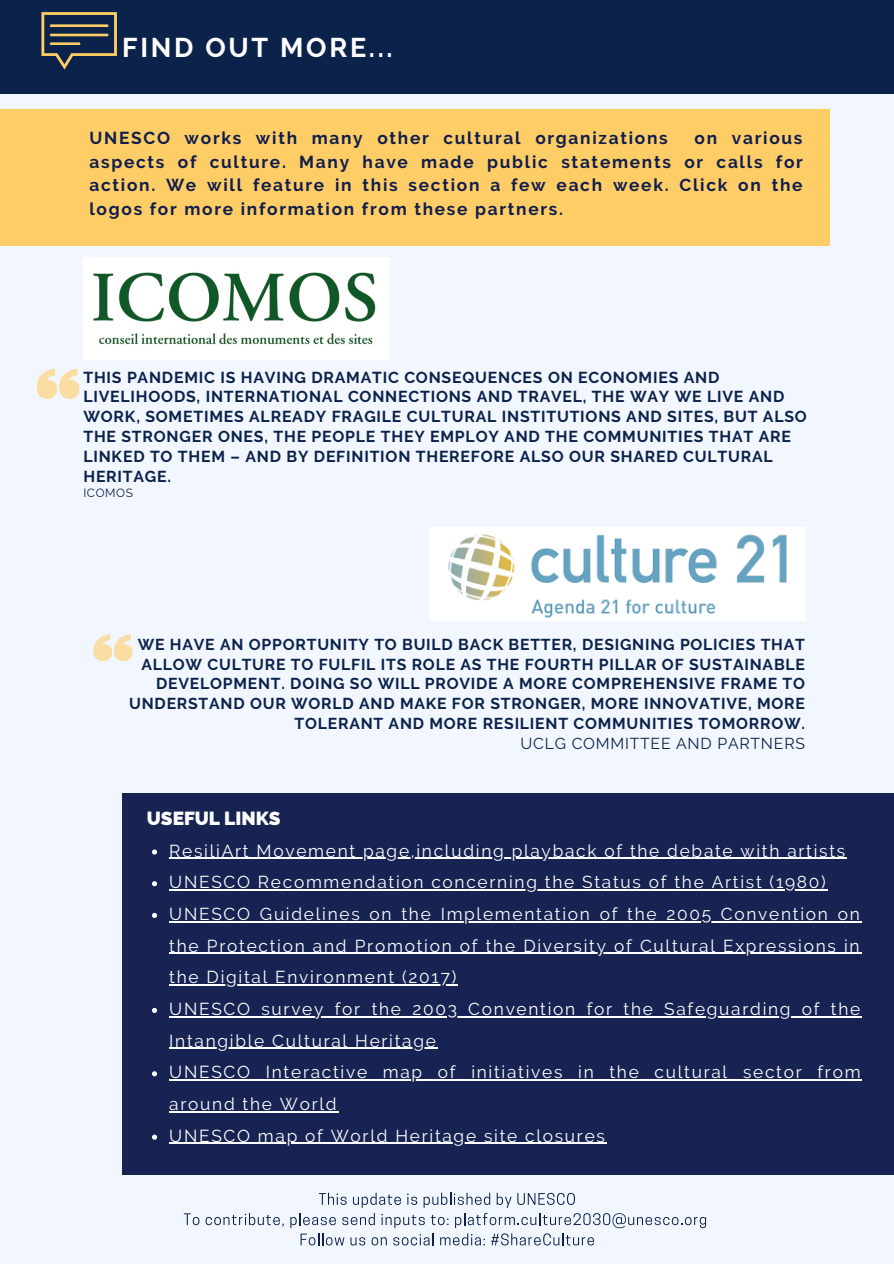
<style>
.page{position:relative;width:894px;height:1264px;background:#fff}
.page>*{position:absolute;margin:0;border:0;box-sizing:border-box;transform-origin:0 0}
.t1{font:700 27px "Raleway";letter-spacing:.1em;color:#fff}
.t2{font:800 19.05px "Raleway";color:#fff}
.t3{font:17.25px/31.7px "Raleway";letter-spacing:.1em;color:#fff}
.t4{font:700 17.25px/23.5px "Raleway";letter-spacing:.1em;color:#101d4d;text-align:justify}
.t5{font:700 15.75px/19.8px "Raleway";letter-spacing:.05em;color:#0b224b}
.t6{font:15.75px "Raleway";letter-spacing:.05em;color:#0b224b}
.t7{font:11.85px "Raleway";letter-spacing:.05em;color:#0b224b}
</style>
<div class="page">
<div style="left:0;top:0;width:893px;height:1263px;background:#f2f7ff"></div>
<div style="left:0;top:0;width:893px;height:93px;background:#0b224b"></div>
<svg style="left:41px;top:12px;width:76px;height:58px"></svg>
<hr style="left:49px;top:24px;width:60px;height:3px;background:#fecd65;border-radius:2px">
<hr style="left:49px;top:34px;width:60px;height:2px;background:#fecd65;border-radius:2px">
<hr style="left:49px;top:42px;width:32px;height:3px;background:#fecd65;border-radius:2px">
<svg style="left:37px;top:368px;width:42px;height:31px"></svg>
<svg style="left:93px;top:634px;width:40px;height:27px"></svg>
<img style="left:83px;top:257px;width:307px;height:103px">
<div style="left:0;top:109px;width:829px;height:136px;background:#fecd65"></div>
<img style="left:429px;top:528px;width:376px;height:92px">
<svg style="left:184px;top:1213px;width:15px;height:12px"></svg>
<svg style="left:205px;top:1213px;width:79px;height:13px"></svg>
<svg style="left:290px;top:1192px;width:416px;height:53px"></svg>
<div style="left:122px;top:793px;width:771px;height:382px;background:#172453"></div>
<svg style="left:152px;top:849px;width:5px;height:5px"></svg>
<hr style="left:169px;top:857px;width:677px;height:1px;background:#fff">
<svg style="left:152px;top:881px;width:5px;height:5px"></svg>
<hr style="left:169px;top:889px;width:658px;height:1px;background:#fff">
<svg style="left:152px;top:912px;width:5px;height:6px"></svg>
<hr style="left:169px;top:921px;width:692px;height:1px;background:#fff">
<hr style="left:169px;top:952px;width:692px;height:1px;background:#fff">
<hr style="left:169px;top:984px;width:289px;height:1px;background:#fff">
<svg style="left:152px;top:1007px;width:5px;height:6px"></svg>
<hr style="left:169px;top:1016px;width:692px;height:1px;background:#fff">
<hr style="left:169px;top:1047px;width:268px;height:1px;background:#fff">
<svg style="left:152px;top:1071px;width:5px;height:5px"></svg>
<hr style="left:169px;top:1079px;width:693px;height:1px;background:#fff">
<hr style="left:169px;top:1111px;width:169px;height:1px;background:#fff">
<svg style="left:152px;top:1134px;width:5px;height:5px"></svg>
<hr style="left:169px;top:1142px;width:437px;height:1px;background:#fff">
<h1 class="t1" style="left:122px;top:31px;width:272px">FIND OUT MORE...</h1>
<p class="t4" style="left:89px;top:126px;width:714px;text-indent:605px">on various aspects of culture. Many have made public statements or calls for action. We will feature in this section a few each week. Click on the logos for more information from these partners.</p>
<p class="t4" style="left:89px;top:126px;width:579px">UNESCO works with many other cultural organizations</p>
<p class="t5" style="left:83px;top:367px;width:724px">THIS PANDEMIC IS HAVING DRAMATIC CONSEQUENCES ON ECONOMIES AND LIVELIHOODS, INTERNATIONAL CONNECTIONS AND TRAVEL, THE WAY WE LIVE AND WORK, SOMETIMES ALREADY FRAGILE CULTURAL INSTITUTIONS AND SITES, BUT ALSO THE STRONGER ONES, THE PEOPLE THEY EMPLOY AND THE COMMUNITIES THAT ARE LINKED TO THEM – AND BY DEFINITION THEREFORE ALSO OUR SHARED CULTURAL HERITAGE.</p>
<p class="t7" style="left:83px;top:486px;width:51px">ICOMOS</p>
<p class="t5" style="left:129px;top:634px;width:677px;text-align:right">WE HAVE AN OPPORTUNITY TO BUILD BACK BETTER, DESIGNING POLICIES THAT ALLOW CULTURE TO FULFIL ITS ROLE AS THE FOURTH PILLAR OF SUSTAINABLE DEVELOPMENT. DOING SO WILL PROVIDE A MORE COMPREHENSIVE FRAME TO UNDERSTAND OUR WORLD AND MAKE FOR STRONGER, MORE INNOVATIVE, MORE TOLERANT AND MORE RESILIENT COMMUNITIES TOMORROW.</p>
<p class="t6" style="left:520px;top:733px;width:286px">UCLG COMMITTEE AND PARTNERS</p>
<p class="t2" style="left:147px;top:806px;width:135px">USEFUL LINKS</p>
<p class="t3" style="left:169px;top:834px;width:692px">ResiliArt Movement page,including playback of the debate with artists UNESCO Recommendation concerning the Status of the Artist (1980)<br>UNESCO Guidelines on the Implementation of the 2005 Convention on the Protection and Promotion of the Diversity of Cultural Expressions in the Digital Environment (2017)<br>UNESCO survey for the 2003 Convention for the Safeguarding of the Intangible Cultural Heritage<br>UNESCO Interactive map of initiatives in the cultural sector from around the World<br>UNESCO map of World Heritage site closures</p>
</div>
